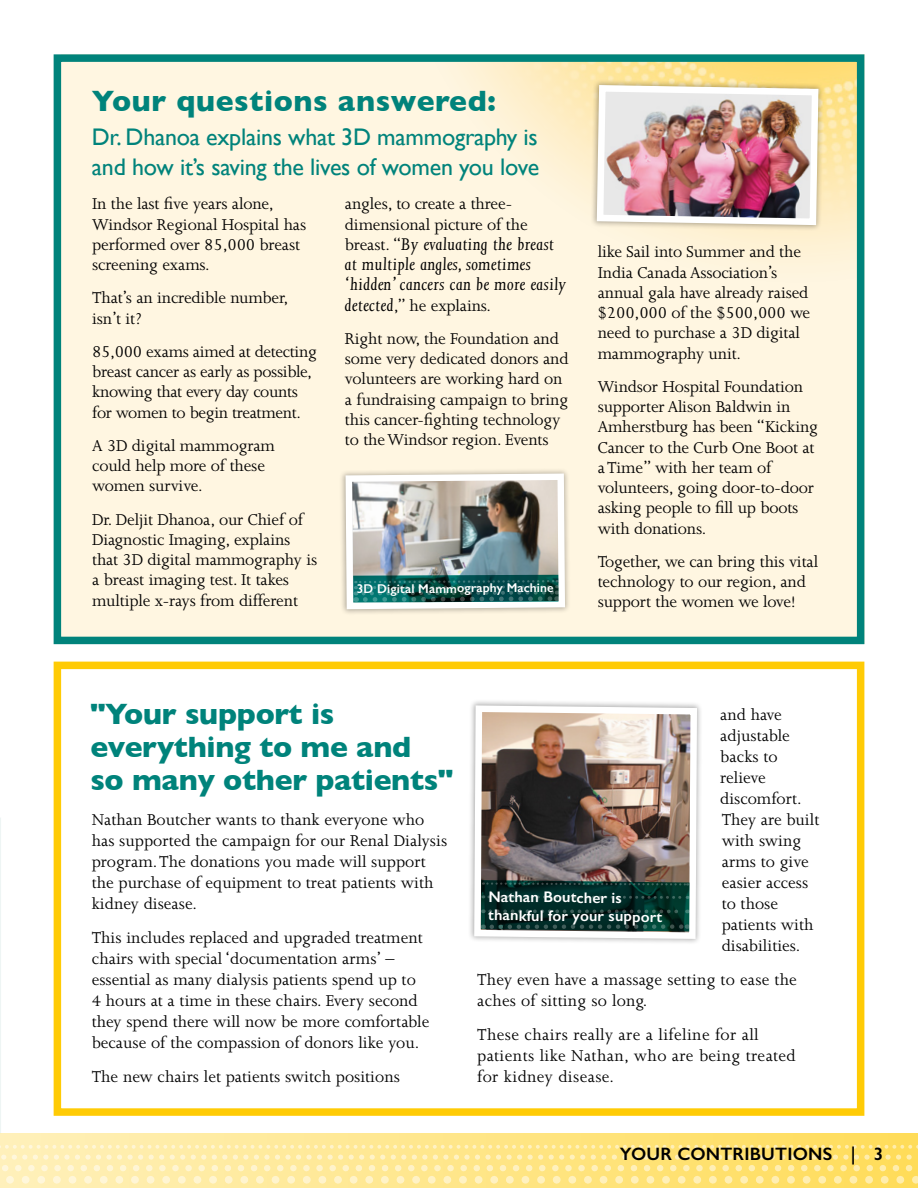
<style>
.page{position:relative;width:918px;height:1188px;background:#fff}
.page>*{position:absolute;margin:0;border:0;box-sizing:border-box;transform-origin:0 0}
.t1{font:700 30px/33px "Gill Sans";letter-spacing:-.01em;color:#00837b}
.t2{font:700 30px "Gill Sans";letter-spacing:.02em;color:#00837b}
.t3{font:24px/30px "Gill Sans";letter-spacing:-.01em;color:#00837b}
.t4{font:italic 19.5px/20.2px "Joanna";letter-spacing:.02em;color:#000}
.t5{font:18px/20.2px "Joanna";letter-spacing:-.01em;color:#000}
.t6{font:18px/21px "Joanna";letter-spacing:.02em;color:#000}
.t7{font:18px/21px "Joanna";letter-spacing:.01em;color:#000}
.t8{font:600 18px "Gill Sans";letter-spacing:.01em;color:#000}
.t9{font:600 15.45px/18.6px "Gill Sans";color:#fff}
.t10{font:600 12.75px "Gill Sans";letter-spacing:.005em;color:#fff}
.s1{font-style:normal;font-size:18px}
.s2{font-style:italic;font-size:19.5px}
</style>
<div class="page">
<svg style="left:0;top:818px;width:1px;height:315px"></svg>
<div style="left:61px;top:54px;width:803px;height:590px;background:#fff6e1"></div>
<img style="left:470px;top:63px;width:385px;height:189px">
<div style="left:0;top:1133px;width:918px;height:55px;background:linear-gradient(to right,#fff0bb,#ffdc58)"></div>
<svg style="left:0;top:1155px;width:918px;height:29px"></svg>
<svg style="left:0;top:1145px;width:918px;height:4px"></svg>
<div style="left:54px;top:662px;width:810px;height:454px;border:8px solid #ffcb05"></div>
<div style="left:590px;top:78px;width:235px;height:153px;background:#000;opacity:.32"></div>
<img style="left:593px;top:82px;width:229px;height:146px">
<img style="left:342px;top:470px;width:226px;height:142px">
<div style="left:468px;top:699px;width:235px;height:246px;background:#fbfbfb"></div>
<img style="left:471px;top:702px;width:229px;height:240px">
<svg style="left:481px;top:880px;width:208px;height:51px"></svg>
<div style="left:54px;top:54px;width:810px;height:590px;border:8px solid #00837b"></div>
<h1 class="t2" style="left:92px;top:77px;width:406px">Your questions answered:</h1>
<h2 class="t3" style="left:92px;top:122px;width:449px">Dr. Dhanoa explains what 3D mammography is and how it’s saving the lives of women you love</h2>
<p class="t5" style="left:92px;top:194px;width:216px">In the last five years alone,<br>Windsor Regional Hospital has performed over 85,000 breast screening exams.</p>
<p class="t5" style="left:92px;top:288px;width:198px">That’s an incredible number, isn’t it?</p>
<p class="t5" style="left:92px;top:341px;width:226px">85,000 exams aimed at detecting breast cancer as early as possible, knowing that every day counts for women to begin treatment.</p>
<p class="t5" style="left:92px;top:435px;width:184px">A 3D digital mammogram could help more of these women survive.</p>
<p class="t5" style="left:92px;top:509px;width:227px">Dr. Deljit Dhanoa, our Chief of<br>Diagnostic Imaging, explains that 3D digital mammography is a breast imaging test. It takes multiple x-rays from different</p>
<p class="t5" style="left:345px;top:194px;width:184px">angles, to create a three&shy;dimensional picture of the</p>
<p class="t4" style="left:345px;top:234px;width:223px"><span class="s1">breast. “</span>By evaluating the breast at multiple angles, sometimes ‘hidden’ cancers can be more easily</p>
<p class="t5" style="left:345px;top:289px;width:215px;line-height:33.2px"><span class="s2">detected</span>,” he explains.<br>Right now, the Foundation and</p>
<p class="t5" style="left:345px;top:349px;width:225px">some very dedicated donors and volunteers are working hard on a fundraising campaign to bring this cancer-fighting technology to the Windsor region. Events</p>
<p class="t10" style="left:357px;top:580px;width:199px">3D Digital Mammography Machine</p>
<p class="t5" style="left:598px;top:242px;width:214px">like Sail into Summer and the<br>India Canada Association’s annual gala have already raised $200,000 of the $500,000 we need to purchase a 3D digital mammography unit.</p>
<p class="t5" style="left:598px;top:377px;width:222px">Windsor Hospital Foundation supporter Alison Baldwin in<br>Amherstburg has been “Kicking<br>Cancer to the Curb One Boot at a Time” with her team of volunteers, going door-to-door asking people to fill up boots with donations.</p>
<p class="t5" style="left:598px;top:551px;width:222px">Together, we can bring this vital technology to our region, and support the women we love!</p>
<h1 class="t1" style="left:90px;top:697px;width:364px">"Your support is everything to me and<br>so many other patients"</h1>
<p class="t5" style="left:92px;top:810px;width:357px;line-height:21px">Nathan Boutcher wants to thank everyone who has supported the campaign for our Renal Dialysis program. The donations you made will support the purchase of equipment to treat patients with kidney disease.</p>
<p class="t5" style="left:92px;top:928px;width:339px;line-height:21px">This includes replaced and upgraded treatment chairs with special ‘documentation arms’ – essential as many dialysis patients spend up to 4 hours at a time in these chairs. Every second they spend there will now be more comfortable because of the compassion of donors like you.</p>
<p class="t5" style="left:92px;top:1067px;width:310px">The new chairs let patients switch positions</p>
<p class="t5" style="left:720px;top:704px;width:101px;line-height:21px">and have adjustable backs to relieve discomfort.<br>They are built with swing arms to give easier access to those patients with disabilities.</p>
<p class="t7" style="left:477px;top:969px;width:321px">They even have a massage setting to ease the aches of sitting so long.</p>
<p class="t6" style="left:477px;top:1024px;width:320px">These chairs really are a lifeline for all patients like Nathan, who are being treated for kidney disease.</p>
<p class="t9" style="left:488px;top:888px;width:175px">Nathan Boutcher is thankful for your support</p>
<p class="t8" style="left:620px;top:1143px;width:265px">YOUR CONTRIBUTIONS | 3</p>
</div>
